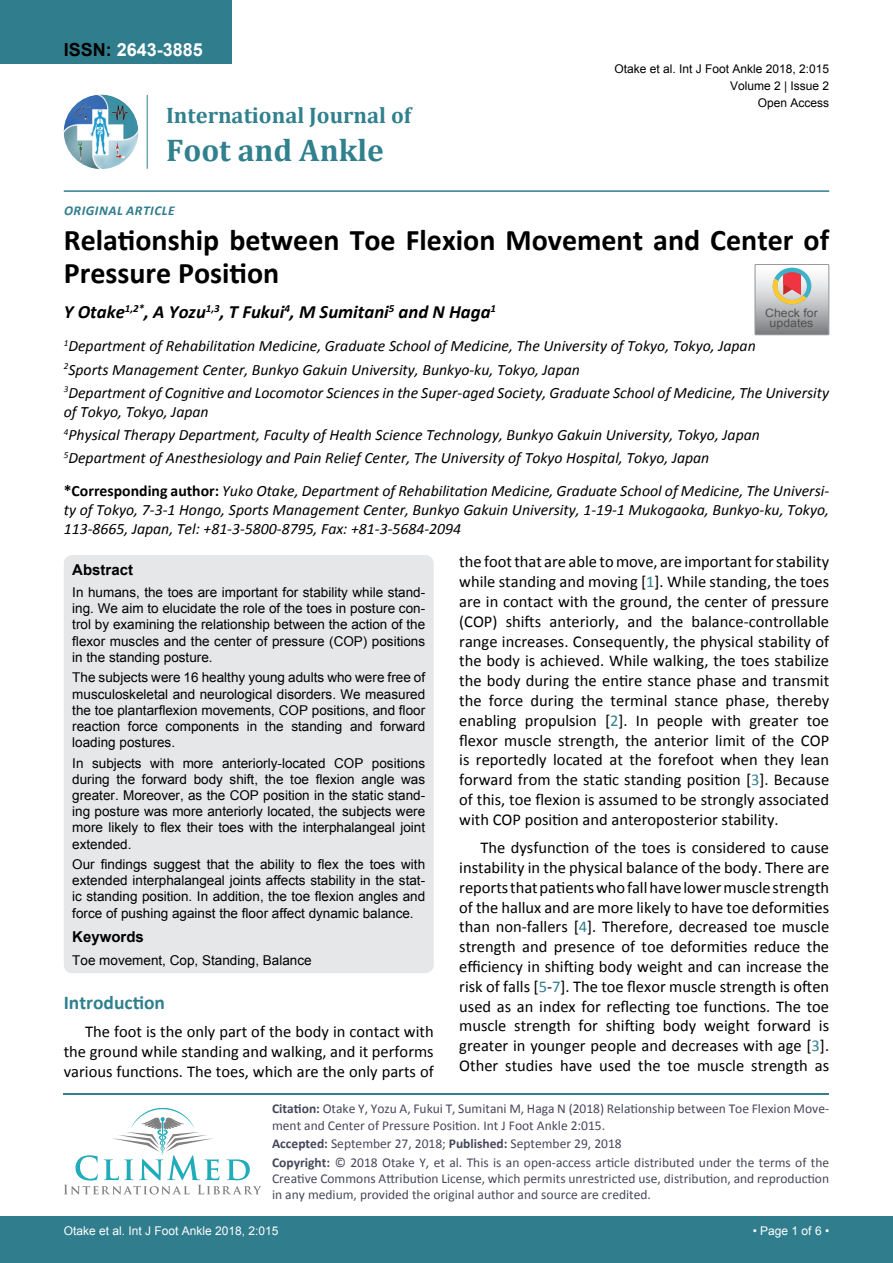
<style>
.page{position:relative;width:893px;height:1263px;background:#fff}
.page>*{position:absolute;margin:0;border:0;box-sizing:border-box;transform-origin:0 0}
.t1{font:700 31.5px "Cambria";color:#30808d}
.t2{font:700 30px/33px "Calibri";color:#000}
.t3{font:700 22.5px "Cambria";color:#30808d}
.t4{font:700 19.5px "Calibri";color:#30808d}
.t5{font:italic 700 18.75px "Calibri";color:#000}
.t6{font:700 18px "Arial";color:#fff}
.t7{font:16.5px/19.8px "Calibri";color:#000;text-align:justify}
.t8{font:italic 15.75px/23.1px "Calibri";color:#000}
.t9{font:700 15px "Arial";color:#000}
.t10{font:13.5px/16.2px "Arial";color:#000;text-align:justify}
.t11{font:13.5px/16.2px "Calibri";color:#47475c}
.t12{font:italic 700 13.5px "Calibri";letter-spacing:.04em;color:#307d8d}
.t13{font:12px/17.2px "Arial";color:#000;text-align:right}
.t14{font:12px "Arial";color:#fff}
.t15{font:11.7px/10.1px "Arial";color:#535353;text-align:center;scale:1.06 1}
.s1{color:#000}
.s2{font-weight:700;font-style:normal}
.s3{color:#30808d}
.s4{font-weight:700}
</style>
<div class="page">
<hr style="left:64px;top:1093px;width:765px;height:2px;background:#30808d">
<svg style="left:64px;top:1108px;width:197px;height:86px"></svg>
<div style="left:0;top:1217px;width:893px;height:46px;background:#307d8d"></div>
<img style="left:64px;top:95px;width:74px;height:74px;border-radius:37px">
<hr style="left:147px;top:95px;width:1px;height:74px;background:#307d8d">
<hr style="left:64px;top:190px;width:765px;height:2px;background:#307d8d">
<div style="left:0;top:0;width:231px;height:64px;background:#307d8d"></div>
<div style="left:64px;top:555px;width:370px;height:418px;background:#e6e7e8;border-radius:9px"></div>
<svg style="left:755px;top:264px;width:74px;height:71px;background:#bdb6b3"></svg>
<p class="t6" style="left:64px;top:38px;width:141px"><span class="s1">ISSN:</span> 2643-3885</p>
<h3 class="t3" style="left:166px;top:100px;width:247px">International Journal of</h3>
<h1 class="t1" style="left:166px;top:128px;width:219px">Foot and Ankle</h1>
<p class="t12" style="left:64px;top:202px;width:112px">Origina l Article</p>
<p class="t13" style="left:614px;top:60px;width:216px">Otake et al. Int J Foot Ankle 2018, 2:015<br>Volume 2 | Issue 2</p>
<p class="t13" style="left:758px;top:94px;width:73px">Open Access</p>
<h2 class="t2" style="left:64px;top:224px;width:767px">Relationship between Toe Flexion Movement and Center of<br>Pressure Position</h2>
<p class="t5" style="left:64px;top:300px;width:434px">Y Otake<sup>1,2*</sup>, A Yozu<sup>1,3</sup>, T Fukui<sup>4</sup>, M Sumitani<sup>5</sup> and N Haga<sup>1</sup></p>
<p class="t8" style="left:64px;top:334px;width:767px"><sup>1</sup>Department of Rehabilitation Medicine, Graduate School of Medicine, The University of Tokyo, Tokyo, Japan<br><sup>2</sup>Sports Management Center, Bunkyo Gakuin University, Bunkyo-ku, Tokyo, Japan<br><sup>3</sup>Department of Cognitive and Locomotor Sciences in the Super-aged Society, Graduate School of Medicine, The University</p>
<p class="t8" style="left:64px;top:399px;width:698px">of Tokyo, Tokyo, Japan<br><sup>4</sup>Physical Therapy Department, Faculty of Health Science Technology, Bunkyo Gakuin University, Tokyo, Japan<br><sup>5</sup>Department of Anesthesiology and Pain Relief Center, The University of Tokyo Hospital, Tokyo, Japan</p>
<p class="t8" style="left:64px;top:481px;width:767px;line-height:18.9px;text-align:justify"><span class="s2">*Corresponding author:</span> Yuko Otake, Department of Rehabilitation Medicine, Graduate School of Medicine, The Universi&shy;ty of Tokyo, 7-3-1 Hongo, Sports Management Center, Bunkyo Gakuin University, 1-19-1 Mukogaoka, Bunkyo-ku, Tokyo, 113-8665, Japan, Tel: +81-3-5800-8795, Fax: +81-3-5684-2094</p>
<p class="t9" style="left:72px;top:559px;width:62px">Abstract</p>
<p class="t10" style="left:72px;top:584px;width:354px">In humans, the toes are important for stability while stand&shy;ing. We aim to elucidate the role of the toes in posture con&shy;trol by examining the relationship between the action of the flexor muscles and the center of pressure (COP) positions in the standing posture.</p>
<p class="t10" style="left:72px;top:670px;width:354px">The subjects were 16 healthy young adults who were free of musculoskeletal and neurological disorders. We measured the toe plantarflexion movements, COP positions, and floor reaction force components in the standing and forward loading postures.</p>
<p class="t10" style="left:72px;top:755px;width:354px">In subjects with more anteriorly-located COP positions during the forward body shift, the toe flexion angle was greater. Moreover, as the COP position in the static stand&shy;ing posture was more anteriorly located, the subjects were more likely to flex their toes with the interphalangeal joint extended.</p>
<p class="t10" style="left:72px;top:856px;width:354px">Our findings suggest that the ability to flex the toes with extended interphalangeal joints affects stability in the stat&shy;ic standing position. In addition, the toe flexion angles and force of pushing against the floor affect dynamic balance.</p>
<p class="t9" style="left:72px;top:927px;width:73px">Keywords</p>
<p class="t10" style="left:72px;top:952px;width:241px">Toe movement, Cop, Standing, Balance</p>
<p class="t15" style="left:765px;top:308px;width:51px">Check for updates</p>
<p class="t7" style="left:459px;top:552px;width:371px">the foot that are able to move, are important for stability while standing and moving [<span class="s3">1</span>]. While standing, the toes are in contact with the ground, the center of pressure (COP) shifts anteriorly, and the balance-controllable range increases. Consequently, the physical stability of the body is achieved. While walking, the toes stabilize the body during the entire stance phase and transmit the force during the terminal stance phase, thereby enabling propulsion [<span class="s3">2</span>]. In people with greater toe flexor muscle strength, the anterior limit of the COP is reportedly located at the forefoot when they lean forward from the static standing position [<span class="s3">3</span>]. Because of this, toe flexion is assumed to be strongly associated with COP position and anteroposterior stability.</p>
<p class="t7" style="left:459px;top:838px;width:371px;text-indent:21px">The dysfunction of the toes is considered to cause instability in the physical balance of the body. There are reports that patients who fall have lower muscle strength of the hallux and are more likely to have toe deformities than non-fallers [<span class="s3">4</span>]. Therefore, decreased toe muscle strength and presence of toe deformities reduce the efficiency in shifting body weight and can increase the risk of falls [<span class="s3">5</span>-<span class="s3">7</span>]. The toe flexor muscle strength is often used as an index for reflecting toe functions. The toe muscle strength for shifting body weight forward is greater in younger people and decreases with age [<span class="s3">3</span>].<br>Other studies have used the toe muscle strength as</p>
<p class="t4" style="left:64px;top:990px;width:103px">Introduction</p>
<p class="t7" style="left:64px;top:1022px;width:371px;text-indent:21px">The foot is the only part of the body in contact with the ground while standing and walking, and it performs various functions. The toes, which are the only parts of</p>
<p class="t11" style="left:272px;top:1101px;width:559px"><span class="s4">Citation:</span> Otake Y, Yozu A, Fukui T, Sumitani M, Haga N (2018) Relationship between Toe Flexion Move&shy;ment and Center of Pressure Position. Int J Foot Ankle 2:015.</p>
<p class="t11" style="left:272px;top:1134px;width:559px;line-height:18.6px"><span class="s4">Accepted:</span> September 27, 2018; <span class="s4">Published:</span> September 29, 2018<br><span class="s4">Copyright:</span> © 2018 Otake Y, et al. This is an open-access article distributed under the terms of the</p>
<p class="t11" style="left:272px;top:1170px;width:559px">Creative Commons Attribution License, which permits unrestricted use, distribution, and reproduction in any medium, provided the original author and source are credited.</p>
<p class="t14" style="left:64px;top:1223px;width:216px">Otake et al. Int J Foot Ankle 2018, 2:015</p>
<p class="t14" style="left:753px;top:1223px;width:78px">• Page 1 of 6 •</p>
</div>
